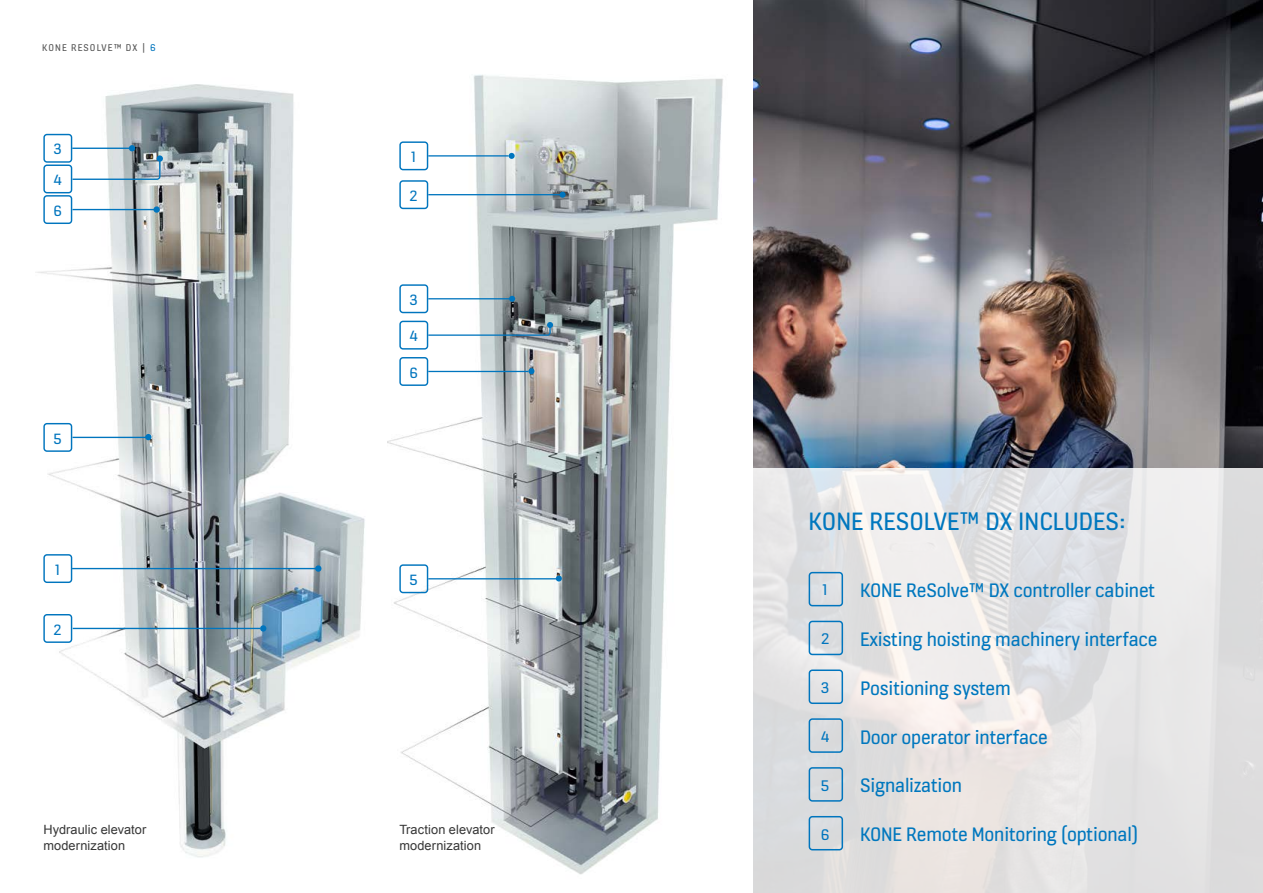
<style>
.page{position:relative;width:1263px;height:893px;background:#fff}
.page>*{position:absolute;margin:0;border:0;box-sizing:border-box;transform-origin:0 0}
.t1{font:27px "KONE Information";color:#0077be}
.t2{font:21px "KONE Information";letter-spacing:-.01em;color:#0077be}
.t3{font:16.5px "KONE Information";color:#0075be}
.t4{font:16.05px/30.6px "KONE Information";color:#0075be}
.t5{font:12.75px/16.5px "Arial";letter-spacing:.01em;color:#363636}
.t6{font:10.5px "KONE Information";letter-spacing:.1em;color:#555}
.s1{color:#0075be}
</style>
<div class="page">
<img style="left:387px;top:74px;width:336px;height:801px">
<img style="left:753px;top:0;width:510px;height:468px">
<svg style="left:753px;top:468px;width:510px;height:425px;background:#e4e3e4"></svg>
<img style="left:35px;top:84px;width:330px;height:774px">
<div style="left:43px;top:554px;width:29px;height:29px;border:1px solid #0075be;border-radius:3px"></div>
<div style="left:43px;top:134px;width:29px;height:29px;border:1px solid #0075be;border-radius:3px"></div>
<div style="left:43px;top:423px;width:29px;height:29px;border:1px solid #0075be;border-radius:3px"></div>
<div style="left:43px;top:614px;width:29px;height:29px;border:1px solid #0075be;border-radius:3px"></div>
<div style="left:43px;top:165px;width:29px;height:28px;border:1px solid #0075be;border-radius:3px"></div>
<div style="left:43px;top:195px;width:29px;height:29px;border:1px solid #0075be;border-radius:3px"></div>
<div style="left:809px;top:572px;width:34px;height:34px;border:2px solid #0075be;border-radius:3px"></div>
<div style="left:809px;top:669px;width:34px;height:35px;border:2px solid #0075be;border-radius:3px"></div>
<div style="left:809px;top:767px;width:34px;height:35px;border:2px solid #0075be;border-radius:3px"></div>
<div style="left:809px;top:621px;width:34px;height:34px;border:2px solid #0075be;border-radius:3px"></div>
<div style="left:809px;top:718px;width:34px;height:35px;border:2px solid #0075be;border-radius:3px"></div>
<div style="left:809px;top:816px;width:34px;height:34px;border:2px solid #0075be;border-radius:3px"></div>
<hr style="left:72px;top:568px;width:246px;height:1px;background:#0075be">
<hr style="left:73px;top:628px;width:187px;height:1px;background:#0075be">
<hr style="left:72px;top:148px;width:60px;height:1px;background:#0075be">
<hr style="left:72px;top:209px;width:85px;height:1px;background:#0075be">
<hr style="left:72px;top:437px;width:76px;height:1px;background:#0075be">
<div style="left:315px;top:565px;width:6px;height:7px;background:#0075be;border-radius:50%"></div>
<div style="left:260px;top:625px;width:6px;height:7px;background:#0075be;border-radius:50%"></div>
<svg style="left:129px;top:145px;width:6px;height:6px"></svg>
<div style="left:157px;top:155px;width:6px;height:7px;background:#0075be;border-radius:50%"></div>
<div style="left:153px;top:206px;width:7px;height:7px;background:#0075be;border-radius:50%"></div>
<svg style="left:145px;top:434px;width:6px;height:6px"></svg>
<svg style="left:71px;top:157px;width:90px;height:24px"></svg>
<hr style="left:428px;top:155px;width:81px;height:2px;background:#0075be">
<hr style="left:428px;top:194px;width:134px;height:1px;background:#0075be">
<hr style="left:428px;top:298px;width:84px;height:1px;background:#0075be">
<hr style="left:428px;top:578px;width:129px;height:1px;background:#0075be">
<hr style="left:428px;top:371px;width:100px;height:1px;background:#0075be">
<svg style="left:509px;top:153px;width:6px;height:6px"></svg>
<svg style="left:559px;top:192px;width:6px;height:6px"></svg>
<svg style="left:509px;top:296px;width:6px;height:6px"></svg>
<svg style="left:556px;top:575px;width:6px;height:6px"></svg>
<svg style="left:528px;top:368px;width:6px;height:6px"></svg>
<div style="left:399px;top:141px;width:29px;height:29px;border:1px solid #0075be;border-radius:3px"></div>
<div style="left:399px;top:284px;width:29px;height:29px;border:1px solid #0075be;border-radius:3px"></div>
<div style="left:399px;top:564px;width:29px;height:29px;border:1px solid #0075be;border-radius:3px"></div>
<div style="left:399px;top:180px;width:29px;height:29px;border:1px solid #0075be;border-radius:3px"></div>
<svg style="left:428px;top:322px;width:125px;height:14px"></svg>
<div style="left:399px;top:321px;width:29px;height:29px;border:1px solid #0075be;border-radius:3px"></div>
<div style="left:399px;top:357px;width:29px;height:29px;border:1px solid #0075be;border-radius:3px"></div>
<p class="t6" style="left:42px;top:40px;width:115px">KONE RESOLVE™ DX | <span class="s1">6</span></p>
<p class="t4" style="left:53px;top:135px;width:10px">3</p>
<p class="t4" style="left:53px;top:165px;width:10px">4<br>6</p>
<p class="t4" style="left:53px;top:424px;width:10px">5</p>
<p class="t4" style="left:55px;top:555px;width:7px">1</p>
<p class="t4" style="left:54px;top:615px;width:9px">2</p>
<p class="t5" style="left:43px;top:821px;width:104px">Hydraulic elevator modernization</p>
<p class="t4" style="left:411px;top:142px;width:7px">1</p>
<p class="t4" style="left:410px;top:181px;width:9px">2</p>
<p class="t4" style="left:409px;top:285px;width:10px">3</p>
<p class="t4" style="left:409px;top:322px;width:10px">4</p>
<p class="t4" style="left:409px;top:358px;width:10px">6</p>
<p class="t4" style="left:409px;top:565px;width:10px">5</p>
<p class="t5" style="left:399px;top:821px;width:97px">Traction elevator modernization</p>
<p class="t1" style="left:809px;top:502px;width:319px">KONE RESOLVE™ DX INCLUDES:</p>
<p class="t3" style="left:822px;top:578px;width:7px">1</p>
<p class="t2" style="left:860px;top:576px;width:297px">KONE ReSolve™ DX controller cabinet</p>
<p class="t3" style="left:821px;top:627px;width:10px">2</p>
<p class="t2" style="left:860px;top:624px;width:299px">Existing hoisting machinery interface</p>
<p class="t3" style="left:821px;top:676px;width:10px">3</p>
<p class="t2" style="left:860px;top:673px;width:152px">Positioning system</p>
<p class="t3" style="left:821px;top:725px;width:10px">4</p>
<p class="t2" style="left:860px;top:722px;width:189px">Door operator interface</p>
<p class="t3" style="left:821px;top:774px;width:10px">5</p>
<p class="t2" style="left:860px;top:771px;width:104px">Signalization</p>
<p class="t3" style="left:821px;top:823px;width:10px">6</p>
<p class="t2" style="left:860px;top:820px;width:279px">KONE Remote Monitoring (optional)</p>
</div>
